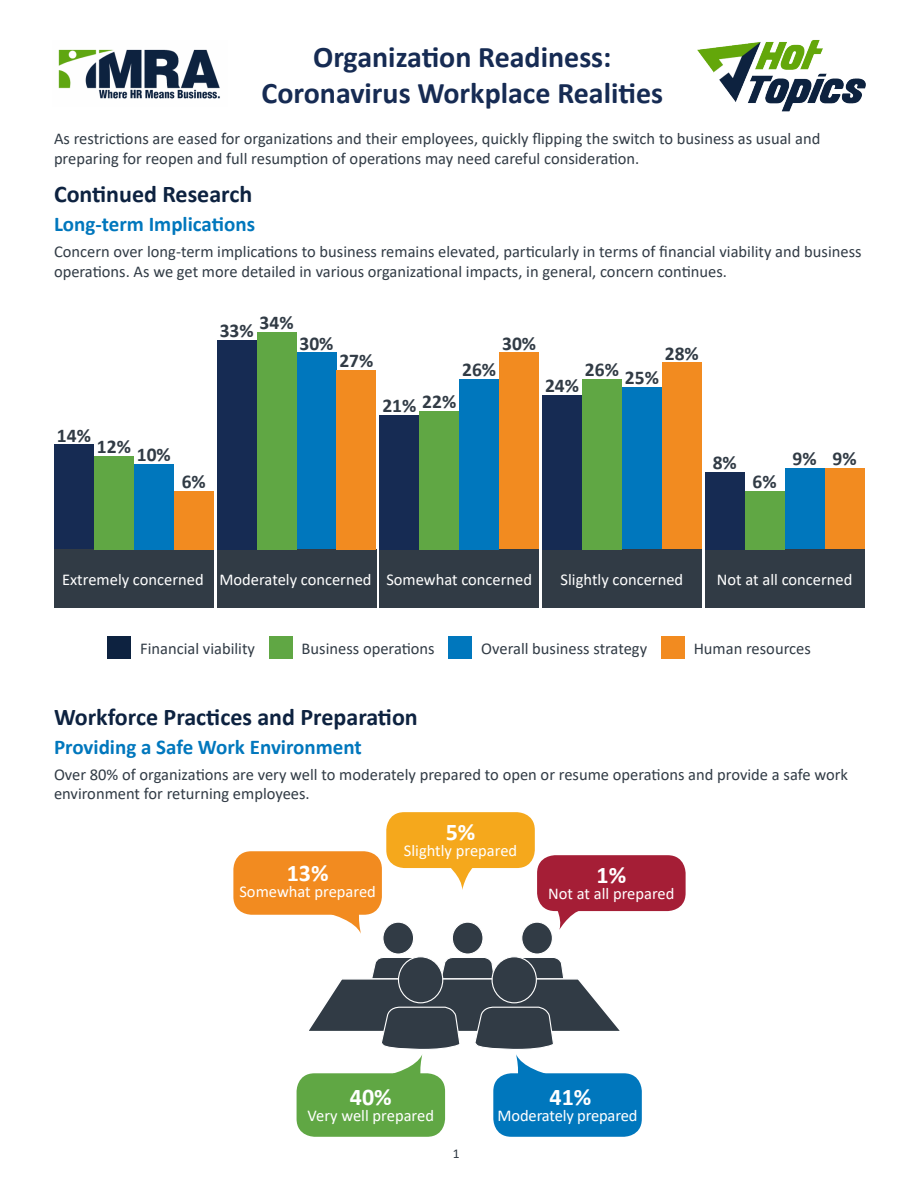
<style>
.page{position:relative;width:918px;height:1188px;background:#fff}
.page>*{position:absolute;margin:0;border:0;box-sizing:border-box;transform-origin:0 0}
.t1{font:700 30px/36px "Calibri";color:#162b53;text-align:center}
.Subheader{font:700 24px "Calibri";color:#0d2240}
.Subheader-2{font:700 24px "Calibri";color:#fff}
.Subheader-3{font:700 21px "Calibri";color:#0077bd}
.t2{font:700 19.5px "Calibri";color:#313b45}
.Body{font:16.5px/19.8px "Calibri";color:#313b45}
.t3{font:16.5px "Calibri";color:#fff}
.t4{font:13.5px "Calibri";color:#313b45}
</style>
<div class="page">
<img style="left:697px;top:40px;width:168px;height:71px">
<img style="left:58px;top:49px;width:162px;height:50px">
<div style="left:452px;top:922px;width:31px;height:32px;background:#313b45;border-radius:50%"></div>
<div style="left:452px;top:922px;width:32px;height:33px;border:1px solid #fff;border-radius:50%"></div>
<div style="left:522px;top:922px;width:30px;height:32px;background:#313b45;border-radius:50%"></div>
<div style="left:521px;top:922px;width:32px;height:33px;border:1px solid #fff;border-radius:50%"></div>
<div style="left:383px;top:922px;width:31px;height:32px;background:#313b45;border-radius:50%"></div>
<div style="left:382px;top:922px;width:32px;height:33px;border:1px solid #fff;border-radius:50%"></div>
<div style="left:269px;top:637px;width:24px;height:22px;background:#60a744"></div>
<div style="left:107px;top:637px;width:24px;height:22px;background:#0d2240"></div>
<div style="left:661px;top:637px;width:24px;height:22px;background:#f28b20"></div>
<div style="left:448px;top:637px;width:24px;height:22px;background:#0077bd"></div>
<div style="left:54px;top:549px;width:160px;height:59px;background:#313b45"></div>
<div style="left:54px;top:445px;width:40px;height:104px;background:#162b53"></div>
<div style="left:94px;top:456px;width:40px;height:93px;background:#60a744"></div>
<div style="left:134px;top:464px;width:40px;height:85px;background:#0077bd"></div>
<div style="left:174px;top:491px;width:40px;height:58px;background:#f28b20"></div>
<div style="left:379px;top:549px;width:160px;height:59px;background:#313b45"></div>
<div style="left:379px;top:415px;width:40px;height:134px;background:#162b53"></div>
<div style="left:419px;top:411px;width:40px;height:138px;background:#60a744"></div>
<div style="left:459px;top:379px;width:40px;height:170px;background:#0077bd"></div>
<div style="left:499px;top:353px;width:40px;height:196px;background:#f28b20"></div>
<div style="left:217px;top:549px;width:159px;height:59px;background:#313b45"></div>
<div style="left:217px;top:340px;width:40px;height:209px;background:#162b53"></div>
<div style="left:257px;top:332px;width:40px;height:217px;background:#60a744"></div>
<div style="left:297px;top:353px;width:39px;height:196px;background:#0077bd"></div>
<div style="left:336px;top:370px;width:40px;height:179px;background:#f28b20"></div>
<div style="left:542px;top:549px;width:160px;height:59px;background:#313b45"></div>
<div style="left:542px;top:395px;width:40px;height:154px;background:#162b53"></div>
<div style="left:582px;top:379px;width:40px;height:170px;background:#60a744"></div>
<div style="left:622px;top:387px;width:40px;height:162px;background:#0077bd"></div>
<div style="left:662px;top:363px;width:40px;height:186px;background:#f28b20"></div>
<div style="left:705px;top:549px;width:159px;height:59px;background:#313b45"></div>
<div style="left:705px;top:472px;width:40px;height:77px;background:#162b53"></div>
<div style="left:745px;top:491px;width:40px;height:58px;background:#60a744"></div>
<div style="left:785px;top:468px;width:40px;height:81px;background:#0077bd"></div>
<div style="left:825px;top:468px;width:39px;height:81px;background:#f28b20"></div>
<div style="left:297px;top:1073px;width:148px;height:64px;background:#60a744;border-radius:18px"></div>
<div style="left:493px;top:1073px;width:149px;height:64px;background:#0077bd;border-radius:18px"></div>
<div style="left:386px;top:812px;width:149px;height:56px;background:#f5a81c;border-radius:18px"></div>
<svg style="left:451px;top:868px;width:22px;height:22px"></svg>
<svg style="left:305px;top:957px;width:319px;height:144px"></svg>
<div style="left:492px;top:957px;width:44px;height:46px;background:#313b45;border-radius:50%"></div>
<div style="left:492px;top:956px;width:45px;height:47px;border:1px solid #fff;border-radius:50%"></div>
<div style="left:233px;top:851px;width:149px;height:64px;background:#f28b20;border-radius:18px"></div>
<svg style="left:331px;top:887px;width:51px;height:47px"></svg>
<div style="left:537px;top:855px;width:149px;height:56px;background:#a51e36;border-radius:18px"></div>
<svg style="left:552px;top:910px;width:51px;height:20px"></svg>
<h1 class="t1" style="left:261px;top:38px;width:403px">Organization Readiness:<br>Coronavirus Workplace Realities</h1>
<p class="Body" style="left:54px;top:128px;width:768px">As restrictions are eased for organizations and their employees, quickly flipping the switch to business as usual and preparing for reopen and full resumption of operations may need careful consideration.</p>
<p class="Subheader" style="left:54px;top:177px;width:200px">Continued Research</p>
<p class="Subheader-3" style="left:54px;top:209px;width:203px">Long-term Implications</p>
<p class="Body" style="left:54px;top:241px;width:809px">Concern over long-term implications to business remains elevated, particularly in terms of financial viability and business operations. As we get more detailed in various organizational impacts, in general, concern continues.</p>
<p class="t2" style="left:57px;top:421px;width:35px">14%</p>
<p class="t2" style="left:97px;top:433px;width:35px">12%</p>
<p class="t2" style="left:137px;top:441px;width:35px">10%</p>
<p class="t2" style="left:182px;top:468px;width:26px">6%</p>
<p class="t2" style="left:260px;top:309px;width:35px">34%</p>
<p class="t2" style="left:220px;top:317px;width:35px">33%</p>
<p class="t2" style="left:300px;top:329px;width:35px">30%</p>
<p class="t2" style="left:339px;top:347px;width:35px">27%</p>
<p class="t2" style="left:502px;top:329px;width:35px">30%</p>
<p class="t2" style="left:462px;top:356px;width:35px">26%</p>
<p class="t2" style="left:382px;top:392px;width:35px">21%</p>
<p class="t2" style="left:422px;top:388px;width:35px">22%</p>
<p class="t2" style="left:665px;top:339px;width:35px">28%</p>
<p class="t2" style="left:585px;top:356px;width:35px">26%</p>
<p class="t2" style="left:625px;top:364px;width:35px">25%</p>
<p class="t2" style="left:545px;top:372px;width:35px">24%</p>
<p class="t2" style="left:713px;top:449px;width:26px">8%</p>
<p class="t2" style="left:753px;top:468px;width:26px">6%</p>
<p class="t2" style="left:793px;top:445px;width:26px">9%</p>
<p class="t2" style="left:832px;top:445px;width:26px">9%</p>
<p class="t3" style="left:62px;top:568px;width:143px">Extremely concerned</p>
<p class="t3" style="left:220px;top:568px;width:154px">Moderately concerned</p>
<p class="t3" style="left:386px;top:568px;width:147px">Somewhat concerned</p>
<p class="t3" style="left:561px;top:568px;width:124px">Slightly concerned</p>
<p class="t3" style="left:717px;top:568px;width:137px">Not at all concerned</p>
<p class="Body" style="left:140px;top:638px;width:116px">Financial viability</p>
<p class="Body" style="left:302px;top:638px;width:135px">Business operations</p>
<p class="Body" style="left:481px;top:638px;width:167px">Overall business strategy</p>
<p class="Body" style="left:694px;top:638px;width:119px">Human resources</p>
<p class="Subheader" style="left:54px;top:700px;width:365px">Workforce Practices and Preparation</p>
<p class="Subheader-3" style="left:54px;top:732px;width:309px">Providing a Safe Work Environment</p>
<p class="Body" style="left:54px;top:764px;width:795px">Over 80% of organizations are very well to moderately prepared to open or resume operations and provide a safe work environment for returning employees.</p>
<p class="Subheader-2" style="left:446px;top:816px;width:31px">5%</p>
<p class="Subheader-2" style="left:287px;top:856px;width:43px">13%</p>
<p class="t3" style="left:239px;top:880px;width:138px">Somewhat prepared</p>
<p class="t3" style="left:404px;top:839px;width:115px">Slightly prepared</p>
<p class="Subheader-2" style="left:597px;top:859px;width:31px">1%</p>
<p class="t3" style="left:548px;top:882px;width:128px">Not at all prepared</p>
<p class="Subheader-2" style="left:350px;top:1080px;width:43px">40%</p>
<p class="Subheader-2" style="left:550px;top:1080px;width:43px">41%</p>
<p class="t3" style="left:308px;top:1104px;width:128px">Very well prepared</p>
<p class="t4" style="left:453px;top:1144px;width:8px">1</p>
<p class="t3" style="left:498px;top:1104px;width:141px">Moderately prepared</p>
</div>
